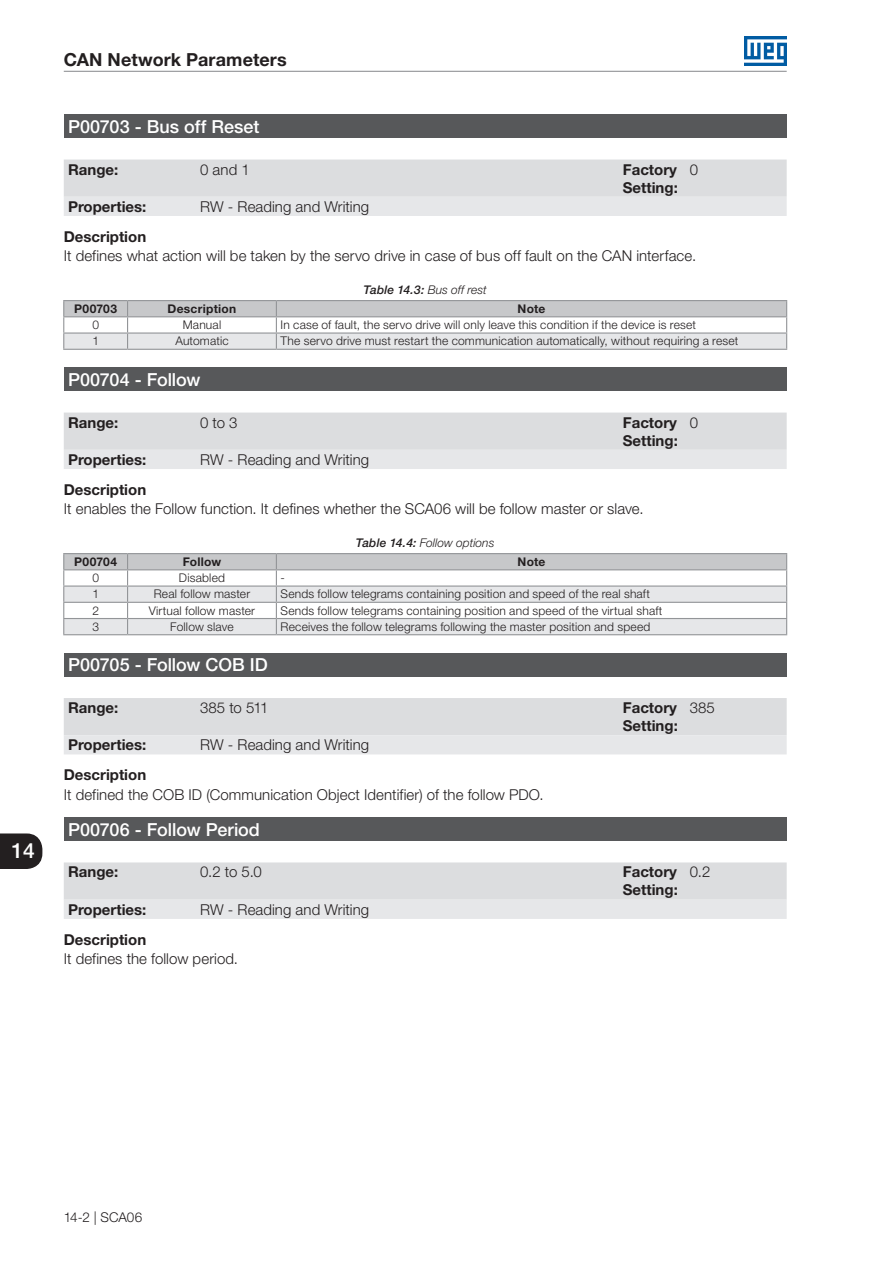
<style>
.page{position:relative;width:893px;height:1263px;background:#fff}
.page>*{position:absolute;margin:0;border:0;box-sizing:border-box;transform-origin:0 0}
.t1{font:500 21px "Helvetica Neue LT Pro";color:#fff}
._700_a_799{font:500 18px "Helvetica Neue LT Pro";color:#fff}
.t2{font:700 18px "Helvetica Neue LT Pro";letter-spacing:.005em;color:#231f20}
.Texto{font:300 15px "Helvetica Neue LT Pro";letter-spacing:.005em;color:#231f20}
.Cabeçalho__Faixa_Pro{font:700 15px/18px "Helvetica Neue LT Pro";color:#231f20}
.t3{font:300 13.5px "Helvetica Neue LT Pro";letter-spacing:-.005em;color:#231f20}
.Miolo_-_Esquerda{font:300 12px "Helvetica Neue LT Pro";letter-spacing:.015em;color:#231f20}
.Texto_Figuras_-_Cent{font:300 12px "Helvetica Neue LT Pro";letter-spacing:.015em;color:#231f20}
.Cabeçalho_-_Centro{font:700 12px "Helvetica Neue LT Pro";letter-spacing:.02em;color:#231f20}
.t4{font:italic 300 12px "Helvetica Neue LT Pro";color:#231f20}
.t5{font:italic 500 12px "Helvetica Neue LT Pro";letter-spacing:.015em;color:#231f20}
.Miolo_-_Centro{font:300 12px "Helvetica Neue LT Pro";letter-spacing:.015em;color:#231f20}
.s1{font-weight:300}
.s2{font-weight:500}
</style>
<div class="page">
<svg style="left:0;top:833px;width:42px;height:36px;background:#332f30"></svg>
<hr style="left:64px;top:71px;width:723px;height:1px;background:#939598">
<img style="left:744px;top:36px;width:43px;height:30px">
<div style="left:64px;top:115px;width:723px;height:23px;background:#57585a"></div>
<svg style="left:64px;top:160px;width:723px;height:56px;background:#dfe0e2"></svg>
<hr style="left:63px;top:300px;width:65px;height:1px;background:#939598">
<hr style="left:128px;top:300px;width:148px;height:1px;background:#939598">
<hr style="left:276px;top:300px;width:511px;height:1px;background:#939598">
<svg style="left:63px;top:301px;width:724px;height:48px"></svg>
<hr style="left:63px;top:349px;width:65px;height:1px;background:#939598">
<hr style="left:128px;top:349px;width:148px;height:1px;background:#939598">
<hr style="left:276px;top:349px;width:511px;height:1px;background:#939598">
<div style="left:64px;top:368px;width:723px;height:23px;background:#57585a"></div>
<svg style="left:64px;top:413px;width:723px;height:56px;background:#dfe0e2"></svg>
<hr style="left:63px;top:553px;width:65px;height:1px;background:#939598">
<hr style="left:128px;top:553px;width:148px;height:1px;background:#939598">
<hr style="left:276px;top:553px;width:511px;height:1px;background:#939598">
<svg style="left:63px;top:554px;width:724px;height:80px"></svg>
<hr style="left:63px;top:634px;width:65px;height:1px;background:#939598">
<hr style="left:128px;top:634px;width:148px;height:1px;background:#939598">
<hr style="left:276px;top:634px;width:511px;height:1px;background:#939598">
<div style="left:64px;top:653px;width:723px;height:24px;background:#57585a"></div>
<svg style="left:64px;top:698px;width:723px;height:56px;background:#dfe0e2"></svg>
<div style="left:64px;top:818px;width:723px;height:23px;background:#57585a"></div>
<svg style="left:64px;top:862px;width:723px;height:57px;background:#dfe0e2"></svg>
<h1 class="t1" style="left:11px;top:838px;width:25px">14</h1>
<p class="t2" style="left:64px;top:48px;width:225px">CAN Network Parameters</p>
<p class="_700_a_799" style="left:68px;top:116px;width:193px">P00703 - Bus off Reset</p>
<p class="Cabeçalho__Faixa_Pro" style="left:68px;top:160px;width:52px">Range:</p>
<p class="Texto" style="left:200px;top:160px;width:51px">0 and 1</p>
<p class="Cabeçalho__Faixa_Pro" style="left:623px;top:160px;width:57px">Factory<br>Setting:</p>
<p class="Texto" style="left:690px;top:160px;width:10px">0</p>
<p class="Cabeçalho__Faixa_Pro" style="left:68px;top:197px;width:80px">Properties:</p>
<p class="Texto" style="left:200px;top:197px;width:171px">RW - Reading and Writing</p>
<p class="Cabeçalho__Faixa_Pro" style="left:64px;top:227px;width:84px">Description</p>
<p class="Texto" style="left:64px;top:247px;width:634px">It defines what action will be taken by the servo drive in case of bus off fault on the CAN interface.</p>
<p class="t5" style="left:364px;top:282px;width:125px">Table 14.3: <span class="s1">Bus off rest</span></p>
<p class="Cabeçalho_-_Centro" style="left:74px;top:301px;width:44px">P00703</p>
<p class="Cabeçalho_-_Centro" style="left:168px;top:301px;width:70px">Description</p>
<p class="Cabeçalho_-_Centro" style="left:518px;top:301px;width:29px">Note</p>
<p class="Miolo_-_Centro" style="left:92px;top:318px;width:8px">0</p>
<p class="Miolo_-_Centro" style="left:183px;top:318px;width:40px">Manual</p>
<p class="Miolo_-_Esquerda" style="left:281px;top:318px;width:417px">In case of fault, the servo drive will only leave this condition if the device is reset</p>
<p class="Texto_Figuras_-_Cent" style="left:92px;top:334px;width:8px">1</p>
<p class="Texto_Figuras_-_Cent" style="left:175px;top:334px;width:55px">Automatic</p>
<p class="Miolo_-_Esquerda" style="left:281px;top:334px;width:459px">The servo drive must restart the communication automatically, without requiring a reset</p>
<p class="_700_a_799" style="left:68px;top:369px;width:134px">P00704 - Follow</p>
<p class="Cabeçalho__Faixa_Pro" style="left:68px;top:413px;width:52px">Range:</p>
<p class="Texto" style="left:200px;top:413px;width:39px">0 to 3</p>
<p class="Cabeçalho__Faixa_Pro" style="left:623px;top:413px;width:57px">Factory<br>Setting:</p>
<p class="Texto" style="left:690px;top:413px;width:10px">0</p>
<p class="Cabeçalho__Faixa_Pro" style="left:68px;top:450px;width:80px">Properties:</p>
<p class="Texto" style="left:200px;top:450px;width:171px">RW - Reading and Writing</p>
<p class="Cabeçalho__Faixa_Pro" style="left:64px;top:480px;width:84px">Description</p>
<p class="Texto" style="left:64px;top:500px;width:581px">It enables the Follow function. It defines whether the SCA06 will be follow master or slave.</p>
<p class="t4" style="left:356px;top:535px;width:140px"><span class="s2">Table 14.4:</span> Follow options</p>
<p class="Cabeçalho_-_Centro" style="left:74px;top:554px;width:44px">P00704</p>
<p class="Cabeçalho_-_Centro" style="left:183px;top:554px;width:40px">Follow</p>
<p class="Cabeçalho_-_Centro" style="left:518px;top:554px;width:29px">Note</p>
<p class="Miolo_-_Centro" style="left:92px;top:571px;width:8px">0</p>
<p class="Miolo_-_Centro" style="left:179px;top:571px;width:48px">Disabled</p>
<p class="Miolo_-_Esquerda" style="left:281px;top:571px;width:6px">-</p>
<p class="Texto_Figuras_-_Cent" style="left:92px;top:587px;width:8px">1</p>
<p class="Texto_Figuras_-_Cent" style="left:154px;top:587px;width:98px">Real follow master</p>
<p class="Miolo_-_Esquerda" style="left:281px;top:587px;width:371px">Sends follow telegrams containing position and speed of the real shaft</p>
<p class="Texto_Figuras_-_Cent" style="left:92px;top:603px;width:8px">2</p>
<p class="Texto_Figuras_-_Cent" style="left:149px;top:603px;width:108px">Virtual follow master</p>
<p class="Miolo_-_Esquerda" style="left:281px;top:603px;width:383px">Sends follow telegrams containing position and speed of the virtual shaft</p>
<p class="Texto_Figuras_-_Cent" style="left:92px;top:619px;width:8px">3</p>
<p class="Texto_Figuras_-_Cent" style="left:170px;top:619px;width:65px">Follow slave</p>
<p class="Miolo_-_Esquerda" style="left:281px;top:619px;width:371px">Receives the follow telegrams following the master position and speed</p>
<p class="_700_a_799" style="left:68px;top:654px;width:201px">P00705 - Follow COB ID</p>
<p class="Cabeçalho__Faixa_Pro" style="left:68px;top:698px;width:52px">Range:</p>
<p class="Texto" style="left:200px;top:698px;width:70px">385 to 511</p>
<p class="Cabeçalho__Faixa_Pro" style="left:623px;top:698px;width:57px">Factory<br>Setting:</p>
<p class="Texto" style="left:690px;top:698px;width:27px">385</p>
<p class="Cabeçalho__Faixa_Pro" style="left:68px;top:735px;width:80px">Properties:</p>
<p class="Texto" style="left:200px;top:736px;width:171px">RW - Reading and Writing</p>
<p class="Cabeçalho__Faixa_Pro" style="left:64px;top:765px;width:84px">Description</p>
<p class="Texto" style="left:64px;top:785px;width:481px">It defined the COB ID (Communication Object Identifier) of the follow PDO.</p>
<p class="_700_a_799" style="left:68px;top:819px;width:193px">P00706 - Follow Period</p>
<p class="Cabeçalho__Faixa_Pro" style="left:68px;top:863px;width:52px">Range:</p>
<p class="Texto" style="left:200px;top:863px;width:63px">0.2 to 5.0</p>
<p class="Cabeçalho__Faixa_Pro" style="left:623px;top:863px;width:57px">Factory<br>Setting:</p>
<p class="Texto" style="left:690px;top:863px;width:22px">0.2</p>
<p class="Cabeçalho__Faixa_Pro" style="left:68px;top:900px;width:80px">Properties:</p>
<p class="Texto" style="left:200px;top:900px;width:171px">RW - Reading and Writing</p>
<p class="Cabeçalho__Faixa_Pro" style="left:64px;top:930px;width:84px">Description</p>
<p class="Texto" style="left:64px;top:950px;width:176px">It defines the follow period.</p>
<p class="t3" style="left:64px;top:1208px;width:80px">14-2 | SCA06</p>
</div>
